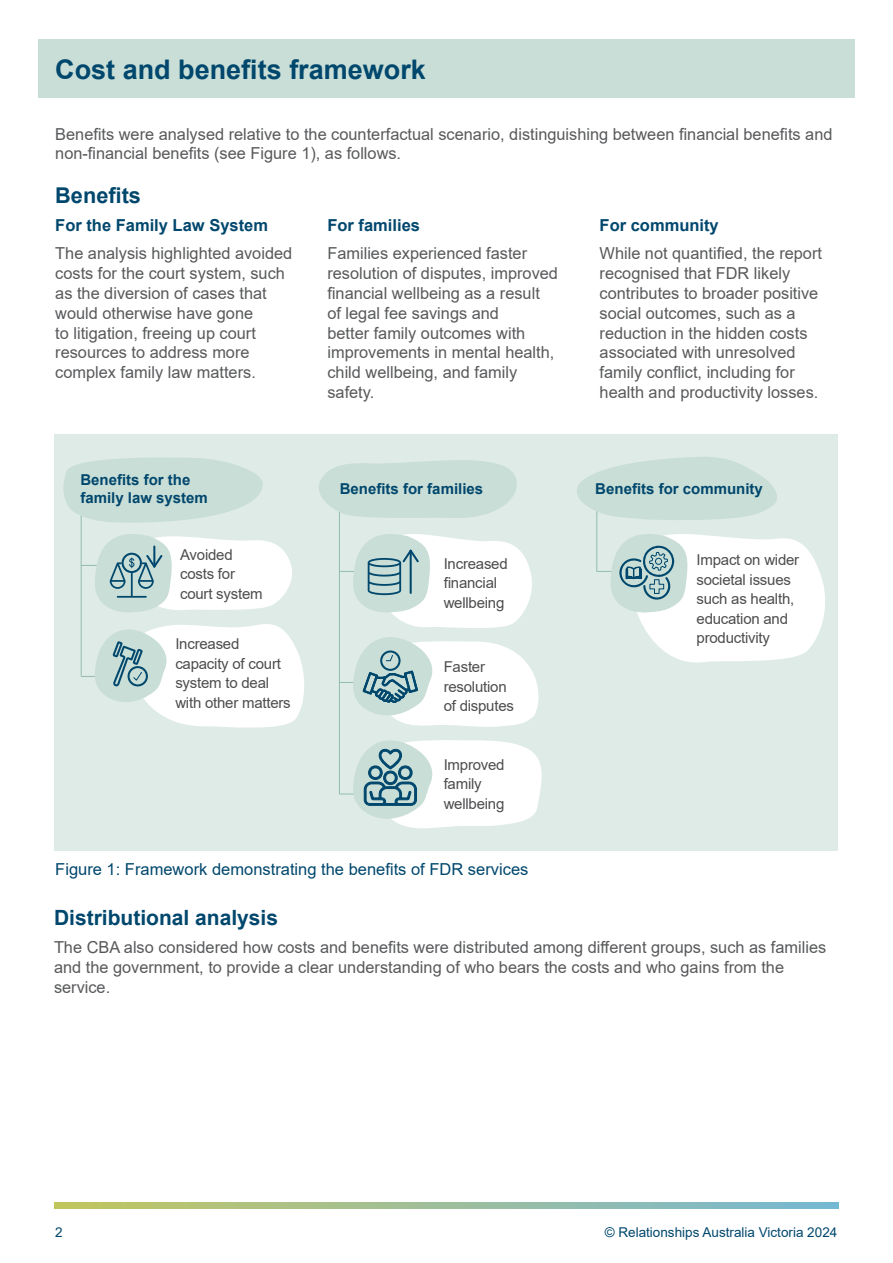
<style>
.page{position:relative;width:893px;height:1263px;background:#fff}
.page>*{position:absolute;margin:0;border:0;box-sizing:border-box;transform-origin:0 0}
.t1{font:700 27px "Arial";color:#00476d}
.t2{font:700 21.75px "Arial";color:#00476d}
.t3{font:700 21px "Arial";color:#00476d}
.t4{font:16.5px/19.8px "Arial";color:#58595b}
.t5{font:16.5px "Arial";color:#00476d}
.t6{font:700 16.5px "Arial";color:#00476d}
.t7{font:15px/19.5px "Arial";letter-spacing:-.015em;color:#4d4d4f}
.t8{font:700 15px/18px "Arial";color:#00476d}
.t9{font:13.5px "Arial";color:#00476d}
</style>
<div class="page">
<svg style="left:54px;top:1203px;width:785px;height:6px;background:#9cbe9a"></svg>
<div style="left:38px;top:39px;width:817px;height:59px;background:#c9ded6"></div>
<div style="left:54px;top:435px;width:784px;height:416px;background:#dfebe7"></div>
<hr style="left:339px;top:571px;width:34px;height:1px;background:#93bdad">
<hr style="left:597px;top:571px;width:34px;height:1px;background:#93bdad">
<hr style="left:340px;top:682px;width:34px;height:1px;background:#93bdad">
<hr style="left:339px;top:794px;width:34px;height:1px;background:#93bdad">
<hr style="left:339px;top:490px;width:1px;height:304px;background:#93bdad">
<hr style="left:596px;top:490px;width:1px;height:82px;background:#93bdad">
<svg style="left:319px;top:460px;width:198px;height:58px;background:#cbdfd8"></svg>
<svg style="left:577px;top:457px;width:200px;height:65px"></svg>
<svg style="left:63px;top:457px;width:241px;height:271px"></svg>
<svg style="left:353px;top:534px;width:189px;height:294px"></svg>
<svg style="left:611px;top:534px;width:214px;height:129px"></svg>
<h1 class="t1" style="left:55px;top:50px;width:372px">Cost and benefits framework</h1>
<p class="t4" style="left:55px;top:124px;width:779px">Benefits were analysed relative to the counterfactual scenario, distinguishing between financial benefits and non-financial benefits (see Figure 1), as follows.</p>
<h2 class="t2" style="left:55px;top:180px;width:87px">Benefits</h2>
<p class="t6" style="left:55px;top:214px;width:214px">For the Family Law System</p>
<p class="t4" style="left:55px;top:244px;width:238px">The analysis highlighted avoided costs for the court system, such as the diversion of cases that would otherwise have gone<br>to litigation, freeing up court resources to address more complex family law matters.</p>
<p class="t6" style="left:327px;top:214px;width:94px">For families</p>
<p class="t4" style="left:327px;top:244px;width:232px">Families experienced faster resolution of disputes, improved financial wellbeing as a result<br>of legal fee savings and<br>better family outcomes with improvements in mental health, child wellbeing, and family safety.</p>
<p class="t6" style="left:600px;top:214px;width:121px">For community</p>
<p class="t4" style="left:600px;top:244px;width:224px">While not quantified, the report recognised that FDR likely contributes to broader positive social outcomes, such as a reduction in the hidden costs associated with unresolved family conflict, including for health and productivity losses.</p>
<p class="t8" style="left:80px;top:471px;width:129px">Benefits for the family law system</p>
<p class="t7" style="left:180px;top:545px;width:84px">Avoided costs for court system</p>
<p class="t7" style="left:175px;top:634px;width:117px">Increased capacity of court system to deal with other matters</p>
<p class="t8" style="left:340px;top:480px;width:145px">Benefits for families</p>
<p class="t8" style="left:595px;top:480px;width:169px">Benefits for community</p>
<p class="t7" style="left:444px;top:554px;width:66px">Increased financial wellbeing</p>
<p class="t7" style="left:444px;top:657px;width:72px">Faster resolution of disputes</p>
<p class="t7" style="left:444px;top:755px;width:62px">Improved family wellbeing</p>
<p class="t7" style="left:696px;top:550px;width:104px">Impact on wider societal issues such as health, education and productivity</p>
<p class="t5" style="left:55px;top:858px;width:475px">Figure 1: Framework demonstrating the benefits of FDR services</p>
<p class="t3" style="left:54px;top:903px;width:226px">Distributional analysis</p>
<p class="t4" style="left:54px;top:937px;width:774px">The CBA also considered how costs and benefits were distributed among different groups, such as families and the government, to provide a clear understanding of who bears the costs and who gains from the service.</p>
<p class="t9" style="left:55px;top:1222px;width:9px">2</p>
<p class="t9" style="left:605px;top:1222px;width:234px">© Relationships Australia Victoria 2024</p>
</div>
